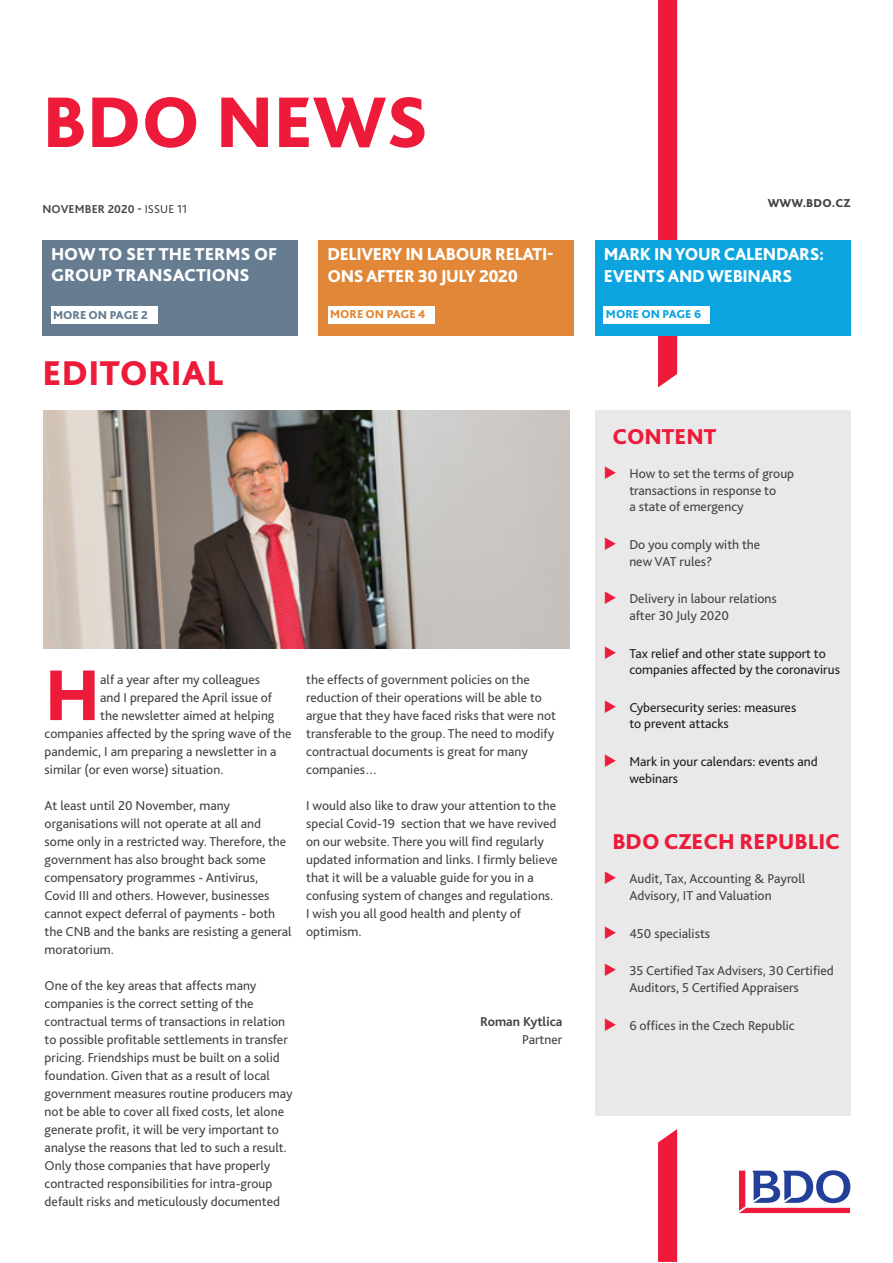
<style>
.page{position:relative;width:893px;height:1263px;background:#fff}
.page>*{position:absolute;margin:0;border:0;box-sizing:border-box;transform-origin:0 0}
.Body_copy{font:800 75.15px "Bliss Pro";color:#ed1a3a}
.t1{font:800 75px "Bliss Pro";color:#ed1a3a}
.t2{font:800 36px "Bliss Pro";letter-spacing:.01em;color:#ed1a3a}
.t3{font:800 22.5px "Bliss Pro";color:#ed1a3a}
.t4{font:800 18px/22.5px "Bliss Pro";letter-spacing:-.02em;color:#fff}
.t5{font:800 18px/21px "Bliss Pro";color:#fff}
.Body_copy-2{font:13.5px/18px "Bliss Pro";color:#464240}
.odrazky_kopie{font:13.5px/16.5px "Bliss Pro";color:#464240}
.odrazky_kopie-2{font:13.5px/16.5px "Bliss Pro";color:#231f20}
.Body_copy-3{font:700 13.5px "Bliss Pro";color:#464240}
.t6{font:700 12px "Bliss Pro";letter-spacing:.01em;color:#464240}
.t7{font:800 12px "Bliss Pro";color:#0ca4de}
.t8{font:800 12px "Bliss Pro";color:#e18737}
.t9{font:800 12px "Bliss Pro";color:#667c90}
.t10{font:800 12px "Bliss Pro";letter-spacing:.01em;color:#464240}
.s1{font-weight:400}
</style>
<div class="page">
<svg style="left:658px;top:1129px;width:19px;height:133px;background:#ed2644"></svg>
<svg style="left:658px;top:0;width:19px;height:387px;background:#ed1f3e"></svg>
<div style="left:43px;top:240px;width:255px;height:96px;background:#667c90"></div>
<div style="left:319px;top:240px;width:255px;height:96px;background:#e18737"></div>
<div style="left:595px;top:240px;width:255px;height:96px;background:#0ca4de"></div>
<div style="left:604px;top:306px;width:106px;height:17px;background:#fff"></div>
<div style="left:595px;top:410px;width:255px;height:706px;background:#e9e9e9"></div>
<div style="left:328px;top:306px;width:106px;height:17px;background:#fff"></div>
<svg style="left:739px;top:1170px;width:111px;height:43px"></svg>
<img style="left:44px;top:410px;width:526px;height:238px">
<div style="left:51px;top:307px;width:106px;height:17px;background:#fff"></div>
<p class="t1" style="left:43px;top:76px;width:387px">BDO NEWS</p>
<p class="t10" style="left:768px;top:196px;width:84px">WWW.BDO.CZ</p>
<p class="t6" style="left:43px;top:202px;width:146px">NOVEMBER 2020 - <span class="s1">ISSUE 11</span></p>
<p class="t5" style="left:51px;top:243px;width:228px">HOW TO SET THE TERMS OF<br>GROUP TRANSACTIONS</p>
<p class="t4" style="left:327px;top:242px;width:228px">DELIVERY IN LABOUR RELATI-<br>ONS AFTER 30 JULY 2020</p>
<p class="t4" style="left:604px;top:242px;width:222px">MARK IN YOUR CALENDARS:<br>EVENTS AND WEBINARS</p>
<p class="t7" style="left:606px;top:307px;width:97px">MORE ON PAGE 6</p>
<p class="t8" style="left:330px;top:306px;width:97px">MORE ON PAGE 4</p>
<p class="t9" style="left:53px;top:307px;width:96px">MORE ON PAGE 2</p>
<p class="t2" style="left:43px;top:350px;width:182px">EDITORIAL</p>
<p class="Body_copy" style="left:45px;top:648px;width:57px">H</p>
<p class="Body_copy-2" style="left:100px;top:670px;width:162px">alf a year after my colleagues</p>
<p class="Body_copy-2" style="left:100px;top:688px;width:173px">and I prepared the April issue of</p>
<p class="Body_copy-2" style="left:100px;top:706px;width:176px">the newsletter aimed at helping</p>
<p class="Body_copy-2" style="left:45px;top:724px;width:248px">companies affected by the spring wave of the</p>
<p class="Body_copy-2" style="left:45px;top:742px;width:233px">pandemic, I am preparing a newsletter in a</p>
<p class="Body_copy-2" style="left:45px;top:760px;width:180px">similar (or even worse) situation.</p>
<p class="Body_copy-2" style="left:45px;top:796px;width:248px">At least until 20 November, many organisations will not operate at all and some only in a restricted way. Therefore, the government has also brought back some compensatory programmes - Antivirus, Covid III and others. However, businesses cannot expect deferral of payments - both the CNB and the banks are resisting a general moratorium.</p>
<p class="Body_copy-2" style="left:45px;top:976px;width:250px">One of the key areas that affects many companies is the correct setting of the contractual terms of transactions in relation to possible profitable settlements in transfer pricing. Friendships must be built on a solid foundation. Given that as a result of local government measures routine producers may not be able to cover all fixed costs, let alone generate profit, it will be very important to analyse the reasons that led to such a result.<br>Only those companies that have properly contracted responsibilities for intra-group default risks and meticulously documented</p>
<p class="Body_copy-2" style="left:306px;top:670px;width:251px">the effects of government policies on the reduction of their operations will be able to argue that they have faced risks that were not transferable to the group. The need to modify contractual documents is great for many companies…</p>
<p class="Body_copy-2" style="left:306px;top:796px;width:253px">I would also like to draw your attention to the special Covid-19 section that we have revived on our website. There you will find regularly updated information and links. I firmly believe that it will be a valuable guide for you in a confusing system of changes and regulations.</p>
<p class="Body_copy-2" style="left:306px;top:904px;width:216px">I wish you all good health and plenty of optimism.</p>
<p class="Body_copy-3" style="left:480px;top:1013px;width:84px">Roman Kytlica</p>
<p class="Body_copy-2" style="left:522px;top:1030px;width:42px">Partner</p>
<p class="t3" style="left:612px;top:422px;width:106px">CONTENT</p>
<p class="odrazky_kopie" style="left:629px;top:465px;width:166px">How to set the terms of group transactions in response to<br>a state of emergency</p>
<p class="odrazky_kopie" style="left:629px;top:536px;width:132px">Do you comply with the new VAT rules?</p>
<p class="odrazky_kopie" style="left:629px;top:590px;width:149px">Delivery in labour relations after 30 July 2020</p>
<p class="odrazky_kopie-2" style="left:629px;top:644px;width:212px">Tax relief and other state support to companies affected by the coronavirus</p>
<p class="odrazky_kopie-2" style="left:629px;top:699px;width:168px">Cybersecurity series: measures to prevent attacks</p>
<p class="odrazky_kopie-2" style="left:629px;top:753px;width:190px">Mark in your calendars: events and webinars</p>
<p class="t3" style="left:612px;top:827px;width:229px">BDO CZECH REPUBLIC</p>
<p class="odrazky_kopie" style="left:629px;top:870px;width:177px">Audit, Tax, Accounting &amp; Payroll<br>Advisory, IT and Valuation</p>
<p class="odrazky_kopie" style="left:629px;top:925px;width:82px">450 specialists</p>
<p class="odrazky_kopie" style="left:629px;top:962px;width:206px">35 Certified Tax Advisers, 30 Certified<br>Auditors, 5 Certified Appraisers</p>
<p class="odrazky_kopie" style="left:629px;top:1017px;width:167px">6 offices in the Czech Republic</p>
</div>
